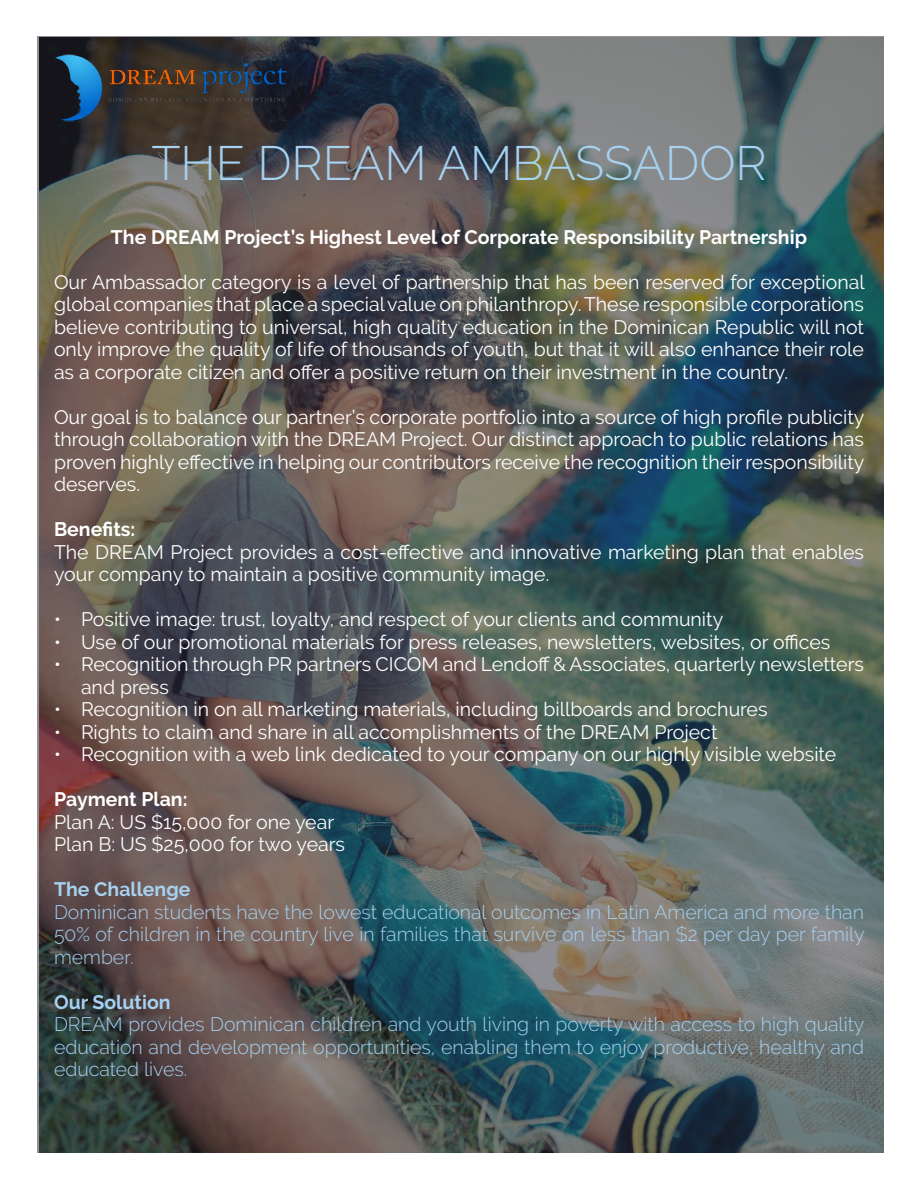
<style>
.page{position:relative;width:918px;height:1188px;background:#fff}
.page>*{position:absolute;margin:0;border:0;box-sizing:border-box;transform-origin:0 0}
.t1{font:300 48px "Raleway";color:#a6d1f0}
.t2{font:19.5px/22.5px "Raleway";color:#fff}
.t3{font:300 19.5px/22.5px "Raleway";color:#a6d1f0;text-align:justify}
.t4{font:700 19.5px "Raleway";color:#fff}
.t5{font:700 19.5px "Raleway";color:#a6d1f0}
</style>
<div class="page">
<img style="left:38px;top:37px;width:846px;height:1116px">
<img style="left:54px;top:54px;width:239px;height:68px">
<h1 class="t1" style="left:151px;top:135px;width:617px">THE DREAM AMBASSADOR</h1>
<p class="t4" style="left:111px;top:226px;width:698px">The DREAM Project’s Highest Level of Corporate Responsibility Partnership</p>
<p class="t2" style="left:54px;top:270px;width:812px;text-align:justify">Our Ambassador category is a level of partnership that has been reserved for exceptional global companies that place a special value on philanthropy. These responsible corporations believe contributing to universal, high quality education in the Dominican Republic will not only improve the quality of life of thousands of youth, but that it will also enhance their role as a corporate citizen and offer a positive return on their investment in the country.</p>
<p class="t2" style="left:54px;top:405px;width:812px;text-align:justify">Our goal is to balance our partner’s corporate portfolio into a source of high profile publicity through collaboration with the DREAM Project. Our distinct approach to public relations has proven highly effective in helping our contributors receive the recognition their responsibility deserves.</p>
<p class="t4" style="left:54px;top:518px;width:83px">Benefits:</p>
<p class="t2" style="left:54px;top:540px;width:812px">The DREAM Project provides a cost-effective and innovative marketing plan that enables your company to maintain a positive community image.</p>
<p class="t2" style="left:54px;top:608px;width:671px">• Positive image: trust, loyalty, and respect of your clients and community</p>
<p class="t2" style="left:54px;top:631px;width:778px">• Use of our promotional materials for press releases, newsletters, websites, or offices</p>
<p class="t2" style="left:81px;top:653px;width:785px;text-indent:-27px">• Recognition through PR partners CICOM and Lendoff &amp; Associates, quarterly newsletters and press</p>
<p class="t2" style="left:54px;top:698px;width:715px">• Recognition in on all marketing materials, including billboards and brochures</p>
<p class="t2" style="left:54px;top:721px;width:665px">• Rights to claim and share in all accomplishments of the DREAM Project</p>
<p class="t2" style="left:54px;top:743px;width:784px">• Recognition with a web link dedicated to your company on our highly visible website</p>
<p class="t4" style="left:54px;top:788px;width:135px">Payment Plan:</p>
<p class="t2" style="left:54px;top:811px;width:293px">Plan A: US $15,000 for one year<br>Plan B: US $25,000 for two years</p>
<p class="t5" style="left:54px;top:878px;width:138px">The Challenge</p>
<p class="t3" style="left:54px;top:901px;width:812px">Dominican students have the lowest educational outcomes in Latin America and more than 50% of children in the country live in families that survive on less than $2 per day per family member.</p>
<p class="t5" style="left:54px;top:991px;width:118px">Our Solution</p>
<p class="t3" style="left:54px;top:1013px;width:812px">DREAM provides Dominican children and youth living in poverty with access to high quality education and development opportunities, enabling them to enjoy productive, healthy and educated lives.</p>
</div>
